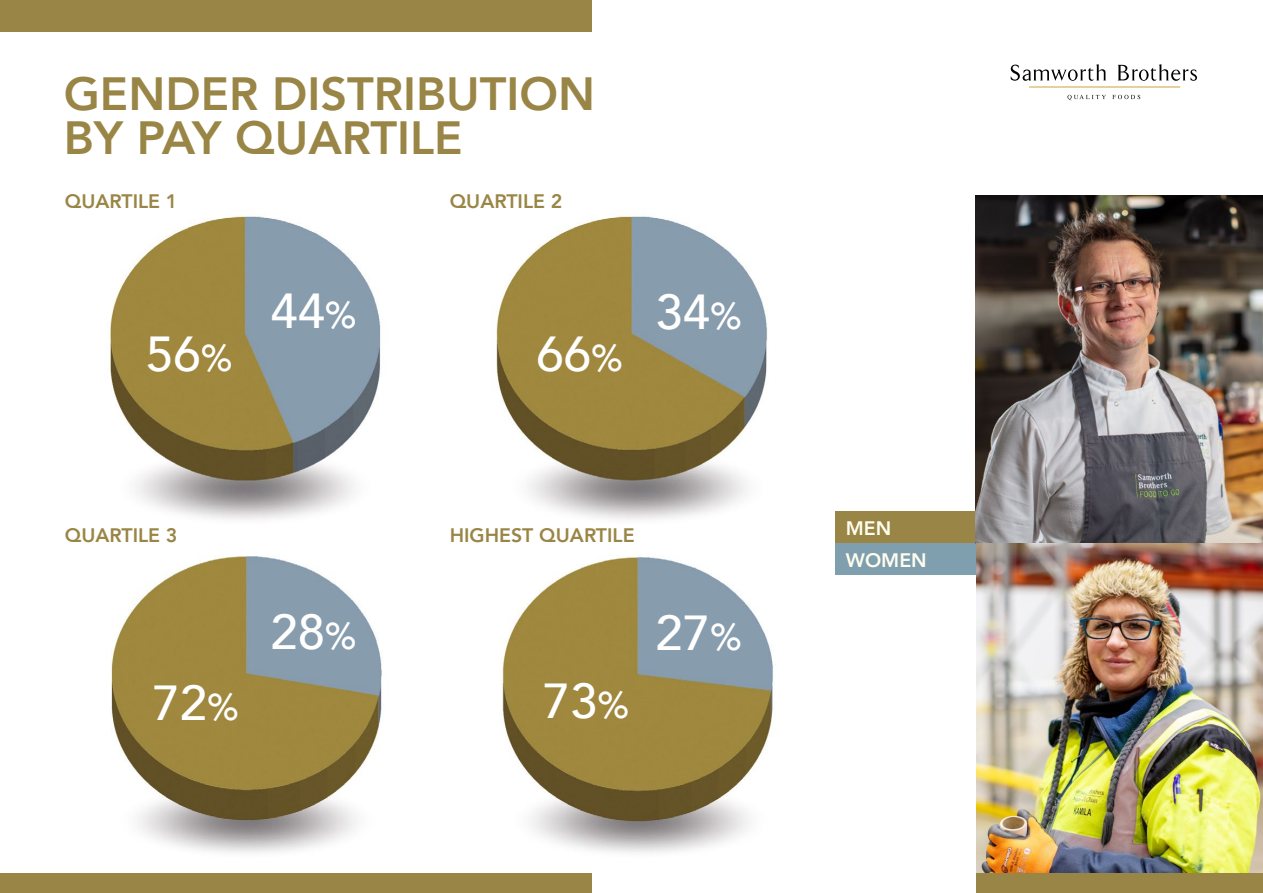
<style>
.page{position:relative;width:1263px;height:893px;background:#fff}
.page>*{position:absolute;margin:0;border:0;box-sizing:border-box;transform-origin:0 0}
.t1{font:500 49.05px "Avenir";color:#fff}
.t2{font:800 46.5px/43.5px "Avenir";color:#998545}
.t3{font:800 19.5px "Avenir";color:#998545}
.t4{font:800 19.5px/32.1px "Avenir";color:#fffdee}
.s1{font-size:37.2px}
</style>
<div class="page">
<div style="left:0;top:0;width:591px;height:32px;background:#998545"></div>
<svg style="left:1011px;top:64px;width:95px;height:17px"></svg>
<svg style="left:1117px;top:64px;width:80px;height:17px"></svg>
<svg style="left:1067px;top:95px;width:39px;height:5px"></svg>
<svg style="left:1112px;top:95px;width:28px;height:4px"></svg>
<hr style="left:1029px;top:86px;width:151px;height:2px;background:#d8b76b">
<div style="left:0;top:873px;width:591px;height:20px;background:#998545"></div>
<img style="left:110px;top:216px;width:663px;height:637px">
<div style="left:835px;top:511px;width:140px;height:32px;background:#998545"></div>
<div style="left:835px;top:543px;width:140px;height:32px;background:#809fae"></div>
<img style="left:975px;top:196px;width:288px;height:677px">
<div style="left:976px;top:873px;width:287px;height:20px;background:#998545"></div>
<h2 class="t2" style="left:64px;top:72px;width:533px">GENDER DISTRIBUTION<br>BY PAY QUARTILE</h2>
<p class="t3" style="left:65px;top:186px;width:114px">QUARTILE 1</p>
<p class="t3" style="left:450px;top:186px;width:114px">QUARTILE 2</p>
<h1 class="t1" style="left:146px;top:311px;width:88px">56<span class="s1">%</span></h1>
<h1 class="t1" style="left:270px;top:268px;width:88px">44<span class="s1">%</span></h1>
<h1 class="t1" style="left:536px;top:311px;width:88px">66<span class="s1">%</span></h1>
<h1 class="t1" style="left:655px;top:270px;width:88px">34<span class="s1">%</span></h1>
<p class="t3" style="left:65px;top:520px;width:114px">QUARTILE 3</p>
<p class="t3" style="left:450px;top:520px;width:186px">HIGHEST QUARTILE</p>
<p class="t4" style="left:846px;top:512px;width:82px">MEN<br>WOMEN</p>
<h1 class="t1" style="left:152px;top:661px;width:88px">72<span class="s1">%</span></h1>
<h1 class="t1" style="left:270px;top:589px;width:88px">28<span class="s1">%</span></h1>
<h1 class="t1" style="left:543px;top:658px;width:88px">73<span class="s1">%</span></h1>
<h1 class="t1" style="left:655px;top:590px;width:88px">27<span class="s1">%</span></h1>
</div>
